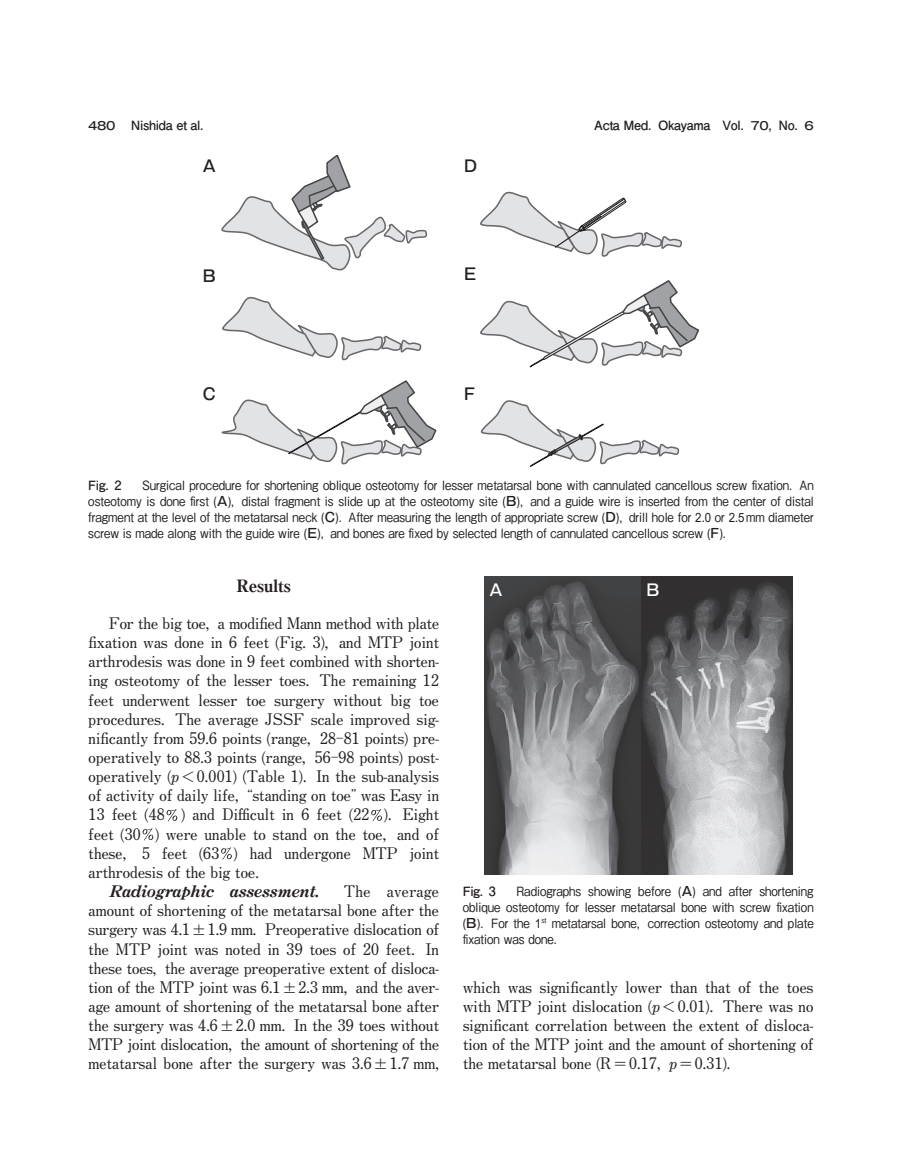
<style>
.page{position:relative;width:902px;height:1166px;background:#fff}
.page>*{position:absolute;margin:0;border:0;box-sizing:border-box;transform-origin:0 0}
.t1{font:800 16.95px "Ryumin Pr 6 N";letter-spacing:-.03em;color:#231f20}
.t2{font:700 15.9px/19.2px "Futo Min A101 Pr 6 N";letter-spacing:-.03em;color:#231f20;text-align:justify}
.t3{font:800 15.9px "Ryumin Pr 6 N";letter-spacing:-.01em;color:#231f20}
.t4{font:500 15.9px "Gothic MB101 Pr 6 N";color:#231f20}
.t5{font:500 15.9px "Gothic MB101 Pr 6 N";color:#fff}
.t6{font:500 12.75px/15.9px "Gothic BBB Pr 6 N";color:#231f20;text-align:justify;scale:.9 1}
.t7{font:700 12.75px "Futo Go B101 Pr 6 N";letter-spacing:-.03em;color:#231f20}
.s1{font-family:"Gothic MB101 Pr 6 N";font-weight:500;font-size:11.25px}
.s2{font-family:"Gothic MB101 Pr 6 N"}
.s3{font-family:"Arial";font-weight:400}
.s4{font-family:"Ryumin Pr 6 N";font-weight:300}
.s5{font-size:14.4px}
</style>
<div class="page">
<svg style="left:166px;top:809px;width:12px;height:12px"></svg>
<svg style="left:371px;top:809px;width:11px;height:12px"></svg>
<svg style="left:142px;top:828px;width:12px;height:12px"></svg>
<svg style="left:221px;top:847px;width:11px;height:12px"></svg>
<svg style="left:222px;top:297px;width:200px;height:64px"></svg>
<svg style="left:480px;top:280px;width:219px;height:88px"></svg>
<svg style="left:480px;top:400px;width:200px;height:66px"></svg>
<svg style="left:221px;top:155px;width:207px;height:116px"></svg>
<svg style="left:221px;top:380px;width:216px;height:85px"></svg>
<svg style="left:480px;top:191px;width:202px;height:66px"></svg>
<img style="left:484px;top:576px;width:308px;height:297px">
<p class="t7" style="left:88px;top:115px;width:117px"><span class="s1">480</span> Nishida et al.</p>
<p class="t7" style="left:594px;top:115px;width:221px">Acta Med. Okayama Vol. <span class="s1">70</span>, No. <span class="s1">6</span></p>
<p class="t4" style="left:203px;top:153px;width:14px">A</p>
<p class="t4" style="left:464px;top:153px;width:14px">D</p>
<p class="t4" style="left:203px;top:263px;width:14px">B</p>
<p class="t4" style="left:464px;top:260px;width:14px">E</p>
<p class="t4" style="left:203px;top:381px;width:14px">C</p>
<p class="t4" style="left:464px;top:380px;width:12px">F</p>
<p class="t7" style="left:88px;top:475px;width:35px">Fig. 2</p>
<p class="t6" style="left:88px;top:476px;width:807px;text-indent:54px">Surgical procedure for shortening oblique osteotomy for lesser metatarsal bone with cannulated cancellous screw fixation. An osteotomy is done first (<span class="s2">A</span>), distal fragment is slide up at the osteotomy site (<span class="s2">B</span>), and a guide wire is inserted from the center of distal fragment at the level of the metatarsal neck (<span class="s2">C</span>). After measuring the length of appropriate screw (<span class="s2">D</span>), drill hole for <span class="s3">2</span>.<span class="s3">0</span> or <span class="s3">2</span>.<span class="s3">5</span> mm diameter screw is made along with the guide wire (<span class="s2">E</span>), and bones are fixed by selected length of cannulated cancellous screw (<span class="s2">F</span>).</p>
<p class="t1" style="left:236px;top:571px;width:56px">Results</p>
<p class="t2" style="left:88px;top:612px;width:353px;text-indent:21px">For the big toe, a modified Mann method with plate fixation was done in 6 feet (Fig. 3), and MTP joint arthrodesis was done in 9 feet combined with shorten&shy;ing osteotomy of the lesser toes. The remaining 12 feet underwent lesser toe surgery without big toe procedures. The average JSSF scale improved sig&shy;nificantly from 59.6 points (range, 28<span class="s4">-</span>81 points) pre&shy;operatively to 88.3 points (range, 56<span class="s4">-</span>98 points) post&shy;operatively (p<span class="s5">＜</span>0.001) (Table 1). In the sub<span class="s4">-</span>analysis of activity of daily life, <span class="s4">“</span>standing on toe<span class="s4">”</span> was Easy in 13 feet (48 ) and Difficult in 6 feet (22 ). Eight feet (30 ) were unable to stand on the toe, and of these, 5 feet (63 ) had undergone MTP joint arthrodesis of the big toe.</p>
<p class="t3" style="left:88px;top:878px;width:233px">　 Radiographic assessment.</p>
<p class="t2" style="left:88px;top:880px;width:353px;text-indent:255px">The average amount of shortening of the metatarsal bone after the surgery was 4.1<span class="s5">±</span>1.9 mm. Preoperative dislocation of the MTP joint was noted in 39 toes of 20 feet. In these toes, the average preoperative extent of disloca&shy;tion of the MTP joint was 6.1<span class="s5">±</span>2.3 mm, and the aver&shy;age amount of shortening of the metatarsal bone after the surgery was 4.6<span class="s5">±</span>2.0 mm. In the 39 toes without MTP joint dislocation, the amount of shortening of the metatarsal bone after the surgery was 3.6<span class="s5">±</span>1.7 mm,</p>
<p class="t5" style="left:489px;top:576px;width:14px">A</p>
<p class="t5" style="left:646px;top:576px;width:14px">B</p>
<p class="t6" style="left:462px;top:882px;width:391px;text-indent:54px">Radiographs showing before (<span class="s2">A</span>) and after shortening oblique osteotomy for lesser metatarsal bone with screw fixation (<span class="s2">B</span>). For the <span class="s3">1</span><sup>st</sup> metatarsal bone, correction osteotomy and plate fixation was done.</p>
<p class="t7" style="left:462px;top:881px;width:35px">Fig. 3</p>
<p class="t2" style="left:462px;top:976px;width:352px">which was significantly lower than that of the toes with MTP joint dislocation (p<span class="s5">＜</span>0.01). There was no significant correlation between the extent of disloca&shy;tion of the MTP joint and the amount of shortening of the metatarsal bone (R<span class="s5">＝</span>0.17, p<span class="s5">＝</span>0.31).</p>
</div>
